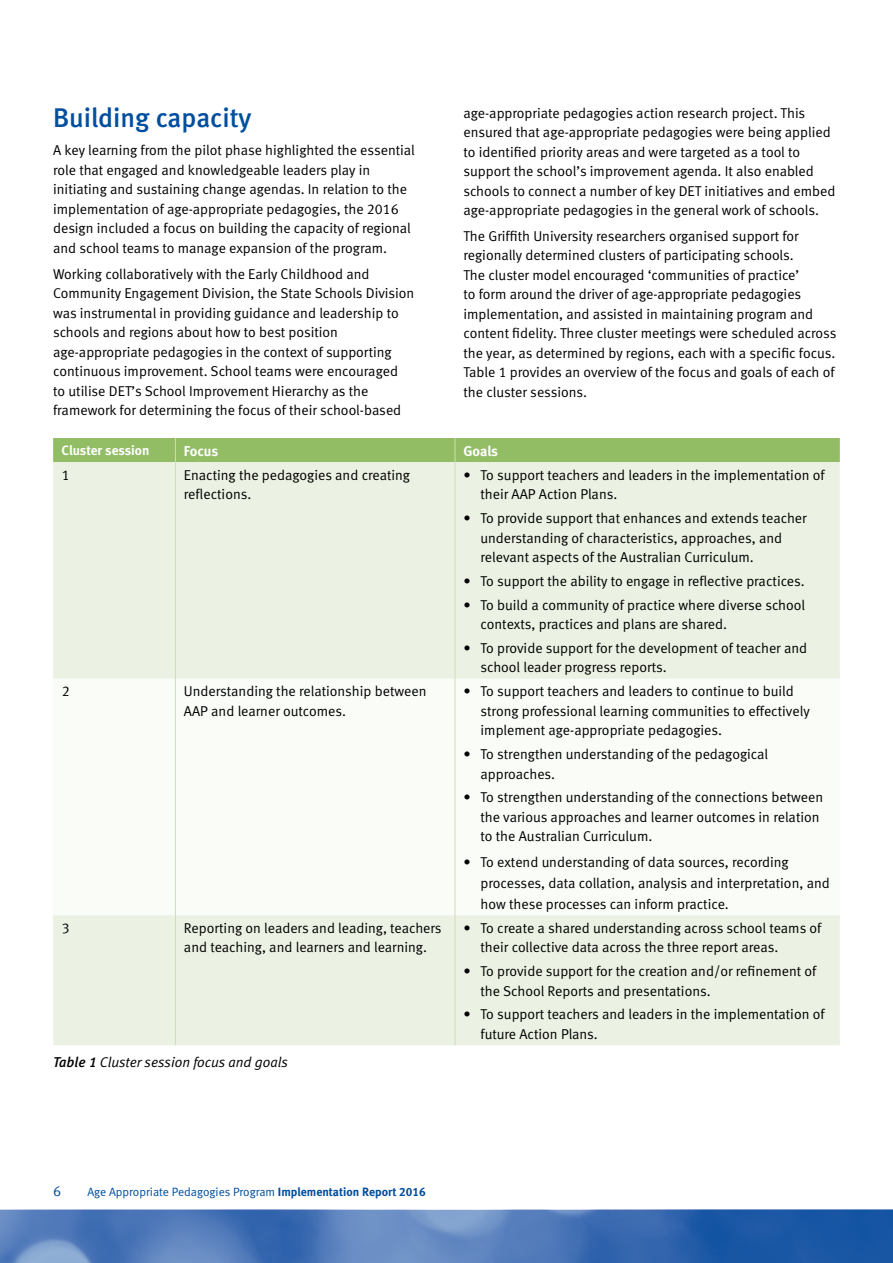
<style>
.page{position:relative;width:893px;height:1263px;background:#fff}
.page>*{position:absolute;margin:0;border:0;box-sizing:border-box;transform-origin:0 0}
.t1{font:27px "Meta Medium LF";letter-spacing:-.005em;color:#004e9e}
.t2{font:14.25px/19.5px "Meta Normal LF";color:#000}
.t3{font:italic 14.25px "Meta Normal LF";color:#000}
.t4{font:14.25px "Meta Bold LF";letter-spacing:-.005em;color:#fff}
.t5{font:14.25px "Meta Normal LF";color:#004e9e}
.t6{font:13.5px "Meta Bold LF";letter-spacing:-.005em;color:#fff}
.t7{font:12px "Meta Normal LF";color:#004e9e}
.s1{font-family:"Meta Medium LF"}
.s2{font-family:"Meta Bold LF"}
</style>
<div class="page">
<img style="left:0;top:1210px;width:893px;height:53px">
<div style="left:53px;top:462px;width:787px;height:583px;background:#ebf2e3"></div>
<svg style="left:53px;top:679px;width:787px;height:236px"></svg>
<div style="left:53px;top:438px;width:787px;height:24px;background:#92bd65"></div>
<hr style="left:175px;top:462px;width:1px;height:217px;background:#cddeb5">
<hr style="left:175px;top:679px;width:1px;height:236px;background:#cddeb5">
<hr style="left:175px;top:915px;width:1px;height:130px;background:#cddeb5">
<hr style="left:455px;top:462px;width:1px;height:217px;background:#cddeb5">
<hr style="left:455px;top:679px;width:1px;height:236px;background:#cddeb5">
<hr style="left:455px;top:915px;width:1px;height:130px;background:#cddeb5">
<h1 class="t1" style="left:53px;top:102px;width:200px">Building capacity</h1>
<p class="t2" style="left:53px;top:141px;width:363px">A key learning from the pilot phase highlighted the essential role that engaged and knowledgeable leaders play in initiating and sustaining change agendas. In relation to the implementation of age-appropriate pedagogies, the 2016 design included a focus on building the capacity of regional and school teams to manage expansion of the program.</p>
<p class="t2" style="left:53px;top:264px;width:363px">Working collaboratively with the Early Childhood and Community Engagement Division, the State Schools Division was instrumental in providing guidance and leadership to schools and regions about how to best position age-appropriate pedagogies in the context of supporting continuous improvement. School teams were encouraged<br>to utilise DET’s School Improvement Hierarchy as the framework for determining the focus of their school-based</p>
<p class="t2" style="left:463px;top:103px;width:373px">age-appropriate pedagogies action research project. This ensured that age-appropriate pedagogies were being applied to identified priority areas and were targeted as a tool to support the school’s improvement agenda. It also enabled schools to connect a number of key DET initiatives and embed age-appropriate pedagogies in the general work of schools.</p>
<p class="t2" style="left:463px;top:226px;width:374px">The Griffith University researchers organised support for regionally determined clusters of participating schools.<br>The cluster model encouraged ‘communities of practice’<br>to form around the driver of age-appropriate pedagogies implementation, and assisted in maintaining program and content fidelity. Three cluster meetings were scheduled across the year, as determined by regions, each with a specific focus.<br>Table 1 provides an overview of the focus and goals of each of the cluster sessions.</p>
<p class="t6" style="left:62px;top:442px;width:89px">Cluster session</p>
<p class="t4" style="left:184px;top:442px;width:36px">Focus</p>
<p class="t4" style="left:463px;top:442px;width:36px">Goals</p>
<p class="t2" style="left:62px;top:465px;width:9px">1</p>
<p class="t2" style="left:184px;top:465px;width:228px">Enacting the pedagogies and creating reflections.</p>
<p class="t2" style="left:480px;top:465px;width:346px;text-indent:-17px">• To support teachers and leaders in the implementation of their AAP Action Plans.</p>
<p class="t2" style="left:480px;top:508px;width:328px;text-indent:-17px">• To provide support that enhances and extends teacher understanding of characteristics, approaches, and relevant aspects of the Australian Curriculum.</p>
<p class="t2" style="left:463px;top:571px;width:343px">• To support the ability to engage in reflective practices.</p>
<p class="t2" style="left:480px;top:595px;width:326px;text-indent:-17px">• To build a community of practice where diverse school contexts, practices and plans are shared.</p>
<p class="t2" style="left:480px;top:638px;width:328px;text-indent:-17px">• To provide support for the development of teacher and school leader progress reports.</p>
<p class="t2" style="left:62px;top:682px;width:9px">2</p>
<p class="t2" style="left:184px;top:682px;width:244px">Understanding the relationship between<br>AAP and learner outcomes.</p>
<p class="t2" style="left:481px;top:682px;width:331px;text-indent:-17px">• To support teachers and leaders to continue to build strong professional learning communities to effectively implement age-appropriate pedagogies.</p>
<p class="t2" style="left:481px;top:744px;width:289px;text-indent:-17px">• To strengthen understanding of the pedagogical approaches.</p>
<p class="t2" style="left:481px;top:788px;width:344px;text-indent:-17px">• To strengthen understanding of the connections between the various approaches and learner outcomes in relation to the Australian Curriculum.</p>
<p class="t2" style="left:481px;top:851px;width:351px;line-height:21px;text-indent:-17px">• To extend understanding of data sources, recording processes, data collation, analysis and interpretation, and how these processes can inform practice.</p>
<p class="t2" style="left:62px;top:918px;width:9px">3</p>
<p class="t2" style="left:184px;top:918px;width:259px">Reporting on leaders and leading, teachers and teaching, and learners and learning.</p>
<p class="t2" style="left:481px;top:918px;width:342px;text-indent:-17px">• To create a shared understanding across school teams of their collective data across the three report areas.</p>
<p class="t2" style="left:481px;top:961px;width:337px;text-indent:-17px">• To provide support for the creation and/or refinement of the School Reports and presentations.</p>
<p class="t2" style="left:481px;top:1004px;width:346px;text-indent:-17px">• To support teachers and leaders in the implementation of future Action Plans.</p>
<p class="t3" style="left:53px;top:1054px;width:236px"><span class="s1">Table 1</span> Cluster session focus and goals</p>
<p class="t5" style="left:53px;top:1183px;width:9px">6</p>
<p class="t7" style="left:87px;top:1185px;width:340px">Age Appropriate Pedagogies Program <span class="s2">Implementation Report 2016</span></p>
</div>
